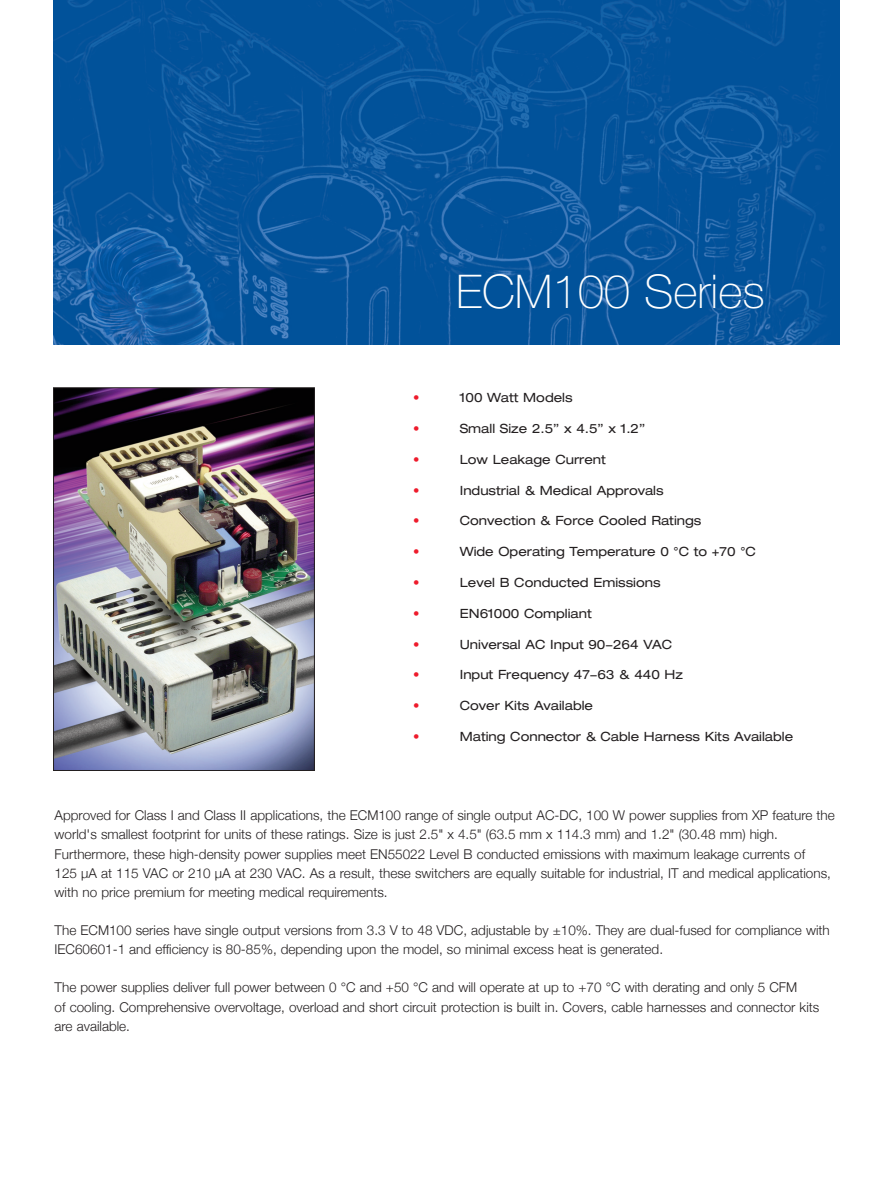
<style>
.page{position:relative;width:893px;height:1187px;background:#fff}
.page>*{position:absolute;margin:0;border:0;box-sizing:border-box;transform-origin:0 0}
.t1{font:100 46.5px "Helvetica Neue CE";color:#fff}
.t2{font:300 13.5px/19px "Helvetica Neue";color:#231f20}
.t3{font:expanded 12.75px "Helvetica Neue LT";color:#231f20}
.t4{font:expanded 12.75px "Helvetica Neue LT";color:#ee1b2c}
</style>
<div class="page">
<img style="left:53px;top:0;width:787px;height:344px">
<img style="left:55px;top:389px;width:258px;height:379px">
<div style="left:53px;top:387px;width:262px;height:383px;border:1px solid #231f20"></div>
<h1 class="t1" style="left:456px;top:265px;width:310px">ECM100 Series</h1>
<p class="t4" style="left:413px;top:390px;width:8px">•</p>
<p class="t3" style="left:460px;top:390px;width:114px">100 Watt Models</p>
<p class="t4" style="left:413px;top:421px;width:8px">•</p>
<p class="t3" style="left:460px;top:421px;width:187px">Small Size 2.5” x 4.5” x 1.2”</p>
<p class="t4" style="left:413px;top:451px;width:8px">•</p>
<p class="t3" style="left:460px;top:451px;width:148px">Low Leakage Current</p>
<p class="t4" style="left:413px;top:482px;width:8px">•</p>
<p class="t3" style="left:460px;top:482px;width:205px">Industrial &amp; Medical Approvals</p>
<p class="t4" style="left:413px;top:513px;width:8px">•</p>
<p class="t3" style="left:460px;top:513px;width:243px">Convection &amp; Force Cooled Ratings</p>
<p class="t4" style="left:413px;top:544px;width:8px">•</p>
<p class="t3" style="left:460px;top:544px;width:297px">Wide Operating Temperature 0 °C to +70 °C</p>
<p class="t4" style="left:413px;top:574px;width:8px">•</p>
<p class="t3" style="left:460px;top:574px;width:202px">Level B Conducted Emissions</p>
<p class="t4" style="left:413px;top:605px;width:8px">•</p>
<p class="t3" style="left:460px;top:605px;width:133px">EN61000 Compliant</p>
<p class="t4" style="left:413px;top:636px;width:8px">•</p>
<p class="t3" style="left:460px;top:636px;width:214px">Universal AC Input 90-264 VAC</p>
<p class="t4" style="left:413px;top:667px;width:8px">•</p>
<p class="t3" style="left:460px;top:667px;width:225px">Input Frequency 47-63 &amp; 440 Hz</p>
<p class="t4" style="left:413px;top:697px;width:8px">•</p>
<p class="t3" style="left:460px;top:697px;width:135px">Cover Kits Available</p>
<p class="t4" style="left:413px;top:728px;width:8px">•</p>
<p class="t3" style="left:460px;top:728px;width:335px">Mating Connector &amp; Cable Harness Kits Available</p>
<p class="t2" style="left:55px;top:805px;width:782px">Approved for Class I and Class II applications, the ECM100 range of single output AC-DC, 100 W power supplies from XP feature the world's smallest footprint for units of these ratings. Size is just 2.5" x 4.5" (63.5 mm x 114.3 mm) and 1.2" (30.48 mm) high.<br>Furthermore, these high-density power supplies meet EN55022 Level B conducted emissions with maximum leakage currents of<br>125 µA at 115 VAC or 210 µA at 230 VAC. As a result, these switchers are equally suitable for industrial, IT and medical applications, with no price premium for meeting medical requirements.</p>
<p class="t2" style="left:55px;top:920px;width:777px">The ECM100 series have single output versions from 3.3 V to 48 VDC, adjustable by ±10%. They are dual-fused for compliance with<br>IEC60601-1 and efficiency is 80-85%, depending upon the model, so minimal excess heat is generated.</p>
<p class="t2" style="left:55px;top:977px;width:766px">The power supplies deliver full power between 0 °C and +50 °C and will operate at up to +70 °C with derating and only 5 CFM<br>of cooling. Comprehensive overvoltage, overload and short circuit protection is built in. Covers, cable harnesses and connector kits are available.</p>
</div>
